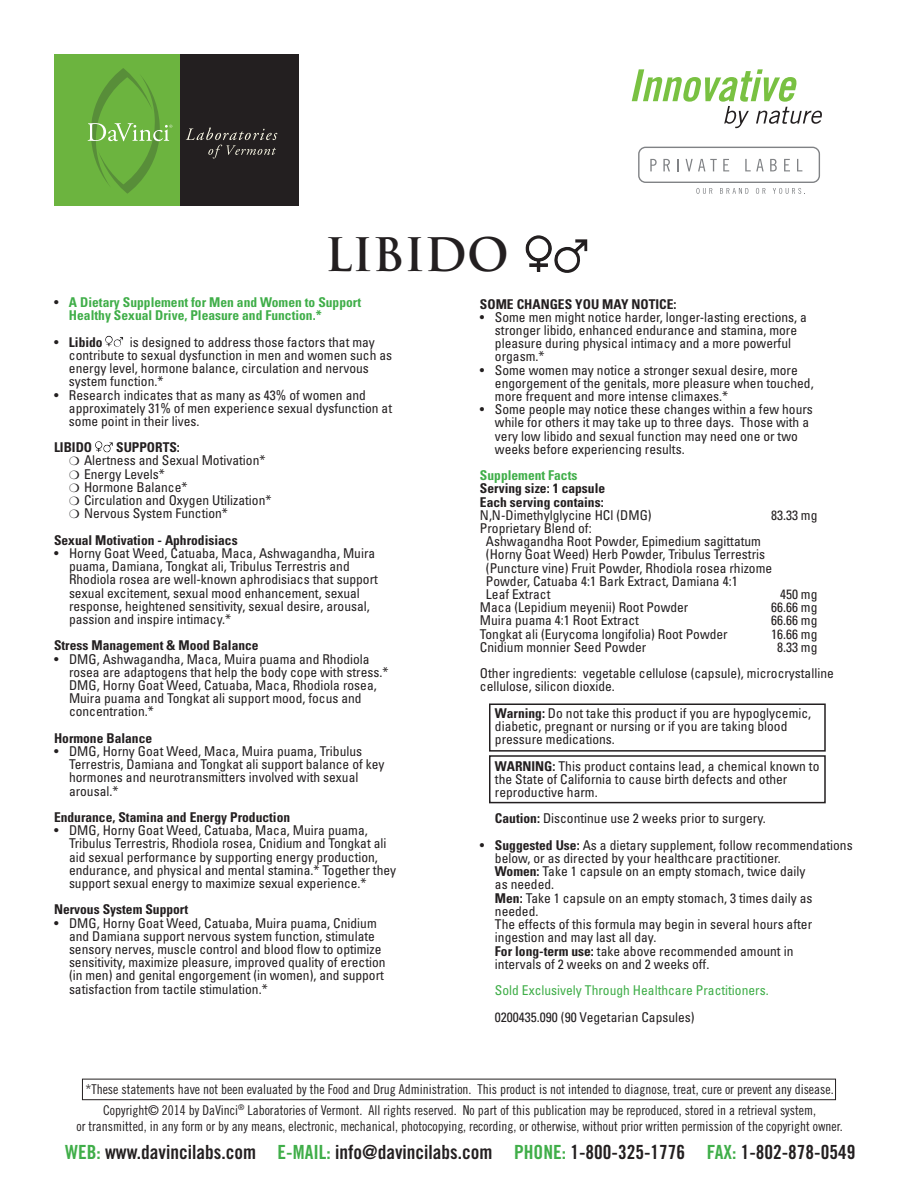
<style>
.page{position:relative;width:918px;height:1188px;background:#fff}
.page>*{position:absolute;margin:0;border:0;box-sizing:border-box;transform-origin:0 0}
.t1{font:700 45px "Trajan";color:#231f20}
.t2{font:19.5px "Trade Gothic Bold Cond Twenty";color:#231f20}
.t3{font:condensed 13.5px/13.2px "Univers";color:#231f20}
.t4{font:13.5px/20.9px "Trade Gothic Cond Eighteen";color:#231f20;text-align:center}
.t5{font:700 condensed 13.5px/13.2px "Univers";color:#231f20}
.t6{font:700 condensed 13.5px/13.2px "Univers";color:#40ae49}
.t7{font:condensed 13.5px "Univers";color:#40ae49}
.s1{font-weight:400;color:#231f20}
.s2{font-weight:400}
.s3{font-weight:700}
.s4{color:#40ae49}
</style>
<div class="page">
<div style="left:82px;top:1079px;width:754px;height:21px;border:1px solid #231f20"></div>
<img style="left:525px;top:235px;width:62px;height:38px">
<img style="left:95px;top:441px;width:18px;height:12px">
<img style="left:105px;top:336px;width:18px;height:11px">
<div style="left:489px;top:704px;width:337px;height:48px;border:2px solid #231f20"></div>
<div style="left:489px;top:755px;width:337px;height:48px;border:2px solid #231f20"></div>
<div style="left:638px;top:147px;width:182px;height:36px;border:1px solid #808285;border-radius:7px"></div>
<svg style="left:650px;top:159px;width:7px;height:12px"></svg>
<svg style="left:663px;top:159px;width:7px;height:12px"></svg>
<svg style="left:677px;top:159px;width:2px;height:12px"></svg>
<svg style="left:686px;top:159px;width:31px;height:12px"></svg>
<svg style="left:723px;top:159px;width:6px;height:12px"></svg>
<svg style="left:745px;top:159px;width:19px;height:12px"></svg>
<svg style="left:770px;top:159px;width:7px;height:12px"></svg>
<svg style="left:784px;top:159px;width:6px;height:12px"></svg>
<svg style="left:797px;top:159px;width:5px;height:12px"></svg>
<svg style="left:696px;top:188px;width:16px;height:6px"></svg>
<svg style="left:720px;top:188px;width:28px;height:6px"></svg>
<svg style="left:756px;top:188px;width:10px;height:6px"></svg>
<svg style="left:773px;top:188px;width:32px;height:6px"></svg>
<div style="left:54px;top:54px;width:126px;height:152px;background:#6cb43f"></div>
<div style="left:180px;top:54px;width:118px;height:152px;background:#231f20"></div>
<svg style="left:88px;top:68px;width:84px;height:126px"></svg>
<svg style="left:186px;top:128px;width:91px;height:31px"></svg>
<svg style="left:632px;top:69px;width:190px;height:59px"></svg>
<h1 class="t1" style="left:325px;top:227px;width:185px">LIBIDO</h1>
<p class="t6" style="left:69px;top:295px;width:294px;text-indent:-15px"><span class="s1">•</span> A Dietary Supplement for Men and Women to Support<br>Healthy Sexual Drive, Pleasure and Function.*</p>
<p class="t5" style="left:54px;top:335px;width:50px"><span class="s2">•</span> Libido</p>
<p class="t3" style="left:69px;top:335px;width:325px;text-indent:61px">is designed to address those factors that may contribute to sexual dysfunction in men and women such as energy level, hormone balance, circulation and nervous system function.*</p>
<p class="t3" style="left:69px;top:388px;width:325px;text-indent:-15px">• Research indicates that as many as 43% of women and approximately 31% of men experience sexual dysfunction at some point in their lives.</p>
<p class="t5" style="left:54px;top:441px;width:40px">LIBIDO</p>
<p class="t5" style="left:116px;top:441px;width:65px">SUPPORTS:</p>
<p class="t3" style="left:84px;top:454px;width:189px">Alertness and Sexual Motivation*<br>Energy Levels*<br>Hormone Balance*<br>Circulation and Oxygen Utilization*<br>Nervous System Function*</p>
<p class="t5" style="left:54px;top:533px;width:185px">Sexual Motivation - Aphrodisiacs</p>
<p class="t3" style="left:69px;top:546px;width:310px;text-indent:-15px">• Horny Goat Weed, Catuaba, Maca, Ashwagandha, Muira puama, Damiana, Tongkat ali, Tribulus Terrestris and Rhodiola rosea are well-known aphrodisiacs that support sexual excitement, sexual mood enhancement, sexual response, heightened sensitivity, sexual desire, arousal, passion and inspire intimacy.*</p>
<p class="t5" style="left:54px;top:639px;width:206px">Stress Management &amp; Mood Balance</p>
<p class="t3" style="left:69px;top:652px;width:321px;text-indent:-15px">• DMG, Ashwagandha, Maca, Muira puama and Rhodiola rosea are adaptogens that help the body cope with stress.* DMG, Horny Goat Weed, Catuaba, Maca, Rhodiola rosea, Muira puama and Tongkat ali support mood, focus and concentration.*</p>
<p class="t5" style="left:54px;top:731px;width:100px">Hormone Balance</p>
<p class="t3" style="left:69px;top:744px;width:317px;text-indent:-15px">• DMG, Horny Goat Weed, Maca, Muira puama, Tribulus Terrestris, Damiana and Tongkat ali support balance of key hormones and neurotransmitters involved with sexual arousal.*</p>
<p class="t5" style="left:54px;top:810px;width:238px">Endurance, Stamina and Energy Production</p>
<p class="t3" style="left:69px;top:823px;width:329px;text-indent:-15px">• DMG, Horny Goat Weed, Catuaba, Maca, Muira puama, Tribulus Terrestris, Rhodiola rosea, Cnidium and Tongkat ali aid sexual performance by supporting energy production, endurance, and physical and mental stamina.* Together they support sexual energy to maximize sexual experience.*</p>
<p class="t5" style="left:54px;top:903px;width:136px">Nervous System Support</p>
<p class="t3" style="left:69px;top:916px;width:318px;text-indent:-15px">• DMG, Horny Goat Weed, Catuaba, Muira puama, Cnidium and Damiana support nervous system function, stimulate sensory nerves, muscle control and blood flow to optimize sensitivity, maximize pleasure, improved quality of erection (in men) and genital engorgement (in women), and support satisfaction from tactile stimulation.*</p>
<p class="t5" style="left:480px;top:297px;width:198px">SOME CHANGES YOU MAY NOTICE:</p>
<p class="t3" style="left:495px;top:310px;width:313px;text-indent:-15px">• Some men might notice harder, longer-lasting erections, a stronger libido, enhanced endurance and stamina, more pleasure during physical intimacy and a more powerful orgasm.*</p>
<p class="t3" style="left:495px;top:363px;width:320px;text-indent:-15px">• Some women may notice a stronger sexual desire, more engorgement of the genitals, more pleasure when touched, more frequent and more intense climaxes.*</p>
<p class="t3" style="left:495px;top:402px;width:319px;text-indent:-15px">• Some people may notice these changes within a few hours while for others it may take up to three days. Those with a very low libido and sexual function may need one or two weeks before experiencing results.</p>
<p class="t6" style="left:480px;top:469px;width:99px">Supplement Facts</p>
<p class="t5" style="left:480px;top:482px;width:127px">Serving size: 1 capsule<br>Each serving contains:</p>
<p class="t3" style="left:480px;top:508px;width:173px">N,N-Dimethylglycine HCl (DMG)</p>
<p class="t3" style="left:771px;top:508px;width:48px">83.33 mg</p>
<p class="t3" style="left:486px;top:521px;width:288px;text-indent:-6px">Proprietary Blend of:<br>Ashwagandha Root Powder, Epimedium sagittatum (Horny Goat Weed) Herb Powder, Tribulus Terrestris (Puncture vine) Fruit Powder, Rhodiola rosea rhizome Powder, Catuaba 4:1 Bark Extract, Damiana 4:1<br>Leaf Extract</p>
<p class="t3" style="left:780px;top:587px;width:39px">450 mg</p>
<p class="t3" style="left:480px;top:600px;width:210px">Maca (Lepidium meyenii) Root Powder</p>
<p class="t3" style="left:771px;top:600px;width:48px">66.66 mg</p>
<p class="t3" style="left:480px;top:614px;width:160px">Muira puama 4:1 Root Extract</p>
<p class="t3" style="left:771px;top:614px;width:48px">66.66 mg</p>
<p class="t3" style="left:480px;top:627px;width:249px">Tongkat ali (Eurycoma longifolia) Root Powder</p>
<p class="t3" style="left:771px;top:627px;width:48px">16.66 mg</p>
<p class="t3" style="left:480px;top:640px;width:168px">Cnidium monnier Seed Powder</p>
<p class="t3" style="left:480px;top:633px;width:355px;line-height:26.4px;text-indent:297px">8.33 mg<br>Other ingredients: vegetable cellulose (capsule), microcrystalline</p>
<p class="t3" style="left:495px;top:673px;width:318px;line-height:26.4px;text-indent:-15px">cellulose, silicon dioxide.<br><span class="s3">Warning:</span> Do not take this product if you are hypoglycemic,</p>
<p class="t3" style="left:495px;top:719px;width:294px">diabetic, pregnant or nursing or if you are taking blood pressure medications.</p>
<p class="t3" style="left:495px;top:759px;width:326px"><span class="s3">WARNING:</span> This product contains lead, a chemical known to the State of California to cause birth defects and other reproductive harm.</p>
<p class="t3" style="left:495px;top:812px;width:272px"><span class="s3">Caution:</span> Discontinue use 2 weeks prior to surgery.</p>
<p class="t3" style="left:495px;top:838px;width:359px;text-indent:-15px">• <span class="s3">Suggested Use:</span> As a dietary supplement, follow recommendations below, or as directed by your healthcare practitioner.<br><span class="s3">Women:</span> Take 1 capsule on an empty stomach, twice daily<br>as needed.<br><span class="s3">Men:</span> Take 1 capsule on an empty stomach, 3 times daily as needed.<br>The effects of this formula may begin in several hours after ingestion and may last all day.<br><span class="s3">For long-term use:</span> take above recommended amount in<br>intervals of 2 weeks on and 2 weeks off.</p>
<p class="t7" style="left:495px;top:982px;width:275px">Sold Exclusively Through Healthcare Practitioners.</p>
<p class="t3" style="left:495px;top:1010px;width:201px">0200435.090 (90 Vegetarian Capsules)</p>
<p class="t4" style="left:86px;top:1078px;width:750px">*These statements have not been evaluated by the Food and Drug Administration. This product is not intended to diagnose, treat, cure or prevent any disease.<br>Copyright© 2014 by DaVinci<sup>®</sup> Laboratories of Vermont. All rights reserved. No part of this publication may be reproduced, stored in a retrieval system,</p>
<p class="t4" style="left:76px;top:1116px;width:768px">or transmitted, in any form or by any means, electronic, mechanical, photocopying, recording, or otherwise, without prior written permission of the copyright owner.</p>
<h2 class="t2" style="left:65px;top:1140px;width:792px"><span class="s4">WEB:</span> www.davincilabs.com <span class="s4">E-MAIL:</span> info@davincilabs.com <span class="s4">PHONE:</span> 1-800-325-1776 <span class="s4">FAX:</span> 1-802-878-0549</h2>
</div>
